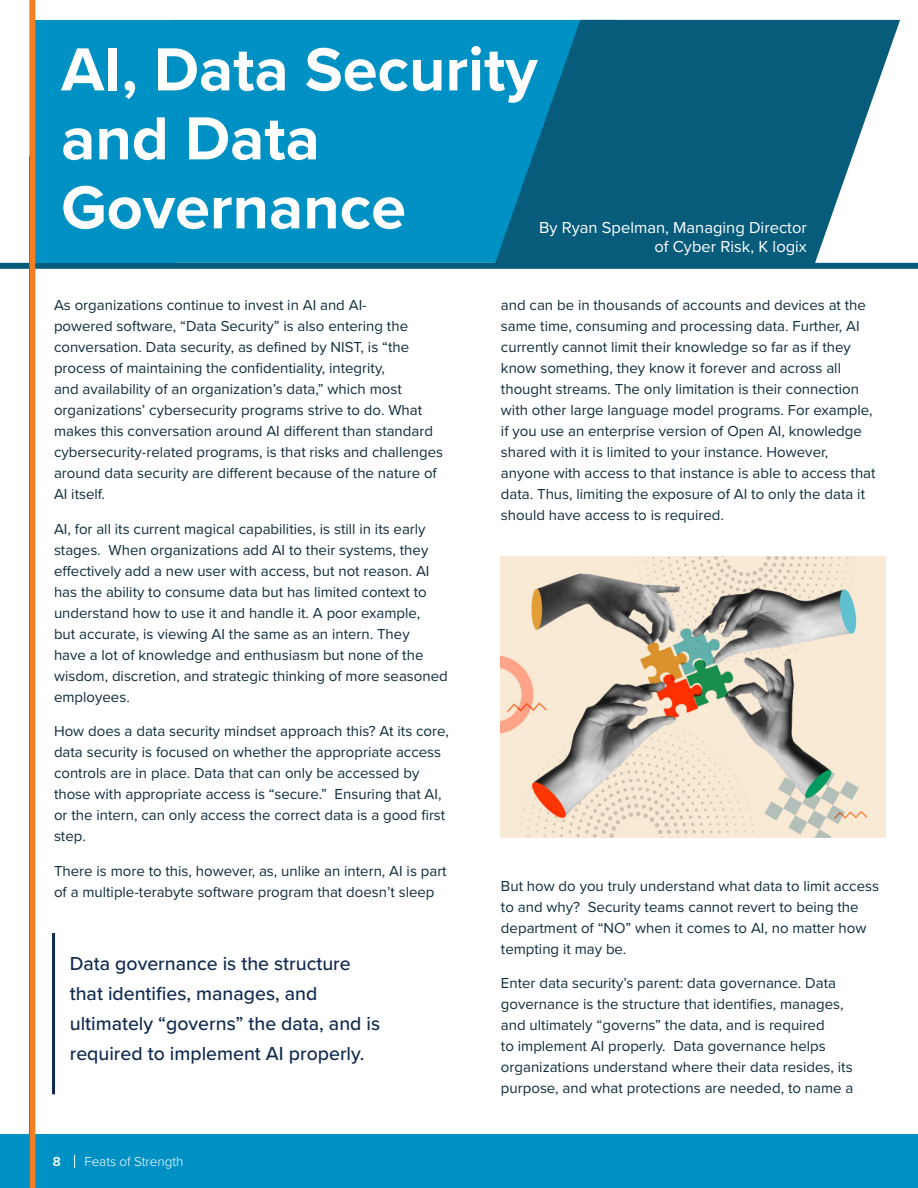
<style>
.page{position:relative;width:918px;height:1188px;background:#fff}
.page>*{position:absolute;margin:0;border:0;box-sizing:border-box;transform-origin:0 0}
.t1{font:700 63px/69px "Proxima Nova";color:#fff}
.Body_Text{font:500 19.5px/30px "Proxima Nova";color:#102b4f}
.Body_Text-2{font:16.5px/19.5px "Proxima Nova";color:#fff;text-align:right}
.Body_Text-3{font:15px/21px "Proxima Nova";color:#0f2d3c}
.t2{font:300 13.5px "Proxima Nova";color:#fff}
.t3{font:600 13.5px "Proxima Nova";color:#fff}
</style>
<div class="page">
<div style="left:0;top:1135px;width:918px;height:53px;background:#0091c4"></div>
<svg style="left:74px;top:1155px;width:1px;height:13px"></svg>
<div style="left:174px;top:20px;width:316px;height:243px;background:#0091c4"></div>
<div style="left:0;top:263px;width:918px;height:6px;background:#075b7b"></div>
<div style="left:35px;top:20px;width:139px;height:243px;background:#0091c4"></div>
<div style="left:29px;top:0;width:6px;height:1188px;background:#f47e25"></div>
<svg style="left:490px;top:20px;width:414px;height:243px;background:#217392"></svg>
<hr style="left:52px;top:933px;width:3px;height:161px;background:#102b4f">
<img style="left:501px;top:557px;width:385px;height:280px">
<p class="t1" style="left:61px;top:33px;width:478px">AI, Data Security and Data<br>Governance</p>
<p class="Body_Text-2" style="left:539px;top:217px;width:269px">By Ryan Spelman, Managing Director of Cyber Risk, K logix</p>
<p class="Body_Text-3" style="left:54px;top:294px;width:391px">As organizations continue to invest in AI and AI-<br>powered software, “Data Security” is also entering the conversation. Data security, as defined by NIST, is “the process of maintaining the confidentiality, integrity,<br>and availability of an organization’s data,” which most organizations’ cybersecurity programs strive to do. What makes this conversation around AI different than standard cybersecurity-related programs, is that risks and challenges around data security are different because of the nature of AI itself.</p>
<p class="Body_Text-3" style="left:54px;top:518px;width:395px">AI, for all its current magical capabilities, is still in its early stages. When organizations add AI to their systems, they effectively add a new user with access, but not reason. AI has the ability to consume data but has limited context to understand how to use it and handle it. A poor example,<br>but accurate, is viewing AI the same as an intern. They<br>have a lot of knowledge and enthusiasm but none of the wisdom, discretion, and strategic thinking of more seasoned employees.</p>
<p class="Body_Text-3" style="left:54px;top:720px;width:396px">How does a data security mindset approach this? At its core, data security is focused on whether the appropriate access controls are in place. Data that can only be accessed by those with appropriate access is “secure.” Ensuring that AI, or the intern, can only access the correct data is a good first step.</p>
<p class="Body_Text-3" style="left:54px;top:860px;width:394px">There is more to this, however, as, unlike an intern, AI is part of a multiple-terabyte software program that doesn’t sleep</p>
<p class="Body_Text" style="left:70px;top:948px;width:312px">Data governance is the structure that identifies, manages, and ultimately “governs” the data, and is required to implement AI properly.</p>
<p class="t3" style="left:53px;top:1151px;width:10px">8</p>
<p class="t2" style="left:84px;top:1152px;width:101px">Feats of Strength</p>
<p class="Body_Text-3" style="left:501px;top:294px;width:376px">and can be in thousands of accounts and devices at the same time, consuming and processing data. Further, AI currently cannot limit their knowledge so far as if they know something, they know it forever and across all thought streams. The only limitation is their connection with other large language model programs. For example, if you use an enterprise version of Open AI, knowledge shared with it is limited to your instance. However, anyone with access to that instance is able to access that data. Thus, limiting the exposure of AI to only the data it should have access to is required.</p>
<p class="Body_Text-3" style="left:501px;top:875px;width:380px">But how do you truly understand what data to limit access to and why? Security teams cannot revert to being the department of “NO” when it comes to AI, no matter how tempting it may be.</p>
<p class="Body_Text-3" style="left:501px;top:972px;width:354px">Enter data security’s parent: data governance. Data governance is the structure that identifies, manages, and ultimately “governs” the data, and is required<br>to implement AI properly. Data governance helps organizations understand where their data resides, its purpose, and what protections are needed, to name a</p>
</div>
